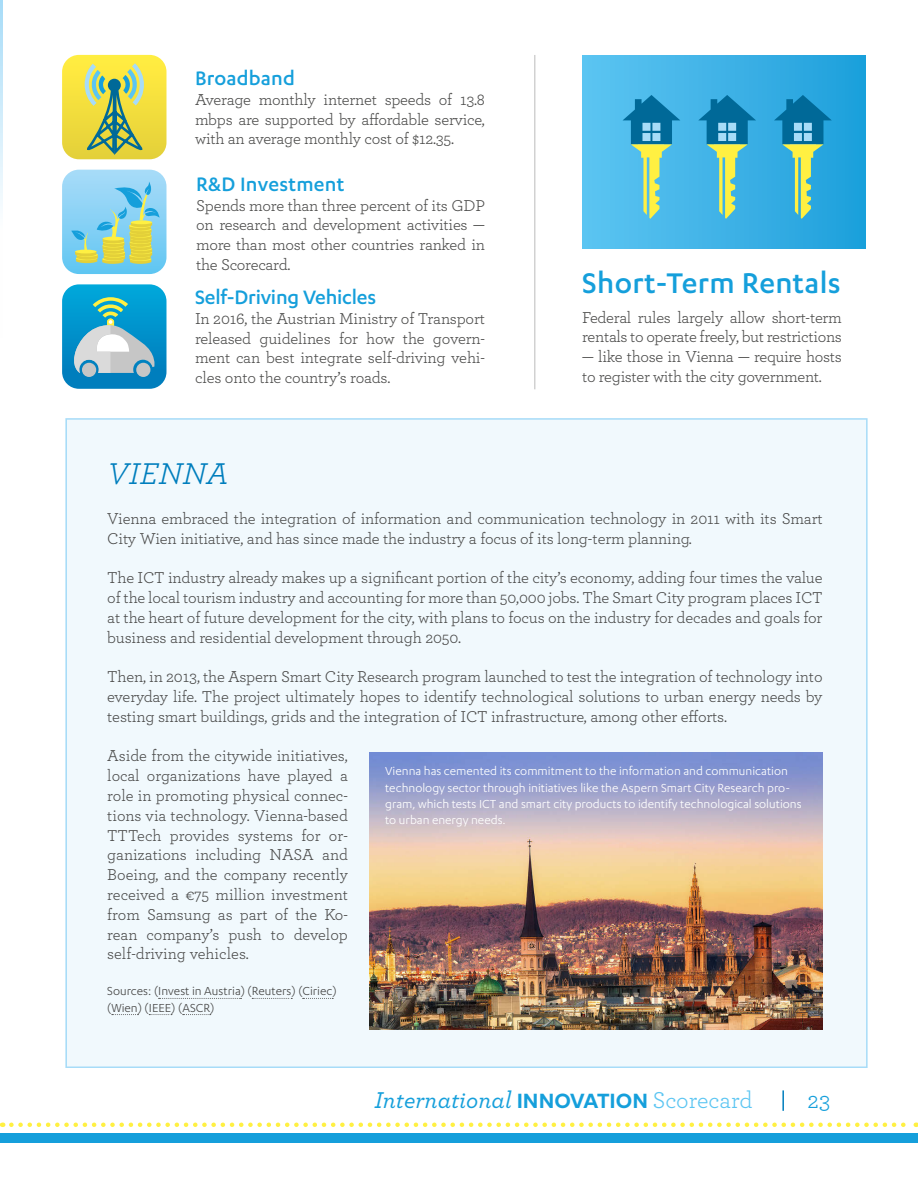
<style>
.page{position:relative;width:918px;height:1188px;background:#fff}
.page>*{position:absolute;margin:0;border:0;box-sizing:border-box;transform-origin:0 0}
.t1{font:500 33px "Karbon";letter-spacing:.01em;color:#159fdb}
.t2{font:italic 31.5px "Archer";color:#007ebd}
.t3{font:italic 500 24px "Archer";color:#159fdb}
.t4{font:24px "Archer";color:#159fdb}
.t5{font:500 22.5px "Karbon";color:#159fdb}
.t6{font:16.5px/19.8px "Archer";letter-spacing:-.015em;color:#4a4a49;text-align:justify}
.t7{font:13.5px/16.2px "Karbon";color:#fff}
.t8{font:13.5px/16.2px "Karbon";color:#4a4a49}
.s1{font-family:"Karbon";font-weight:600;font-style:normal}
.s2{font-weight:400;font-style:normal;color:#5bc5f2}
</style>
<div class="page">
<svg style="left:11px;top:1123px;width:906px;height:4px"></svg>
<hr style="left:782px;top:1090px;width:2px;height:21px;background:#007ebd">
<div style="left:0;top:1133px;width:918px;height:10px;background:#159fdb"></div>
<svg style="left:0;top:1123px;width:3px;height:4px"></svg>
<hr style="left:0;top:0;width:2px;height:338px;background:#a7dcf8">
<hr style="left:534px;top:55px;width:2px;height:334px;background:#1d1d1b">
<div style="left:582px;top:56px;width:284px;height:192px;background:linear-gradient(to right,#5ec5f2,#1da0db)"></div>
<svg style="left:698px;top:95px;width:58px;height:124px;background:#50acbe"></svg>
<svg style="left:623px;top:95px;width:57px;height:124px;background:#5ab2c1"></svg>
<svg style="left:774px;top:95px;width:58px;height:124px;background:#45a6ba"></svg>
<div style="left:65px;top:418px;width:802px;height:650px;background:#f1f9fd"></div>
<svg style="left:159px;top:998px;width:83px;height:1px"></svg>
<svg style="left:252px;top:998px;width:40px;height:1px"></svg>
<svg style="left:303px;top:998px;width:30px;height:1px"></svg>
<svg style="left:112px;top:1014px;width:27px;height:1px"></svg>
<svg style="left:149px;top:1014px;width:23px;height:1px"></svg>
<svg style="left:183px;top:1014px;width:28px;height:1px"></svg>
<img style="left:369px;top:752px;width:454px;height:277px">
<svg style="left:62px;top:55px;width:104px;height:104px;background:#d0d157"></svg>
<svg style="left:62px;top:170px;width:104px;height:104px;background:#95d1d3"></svg>
<svg style="left:62px;top:284px;width:104px;height:105px;background:#47aacc"></svg>
<h3 class="t5" style="left:195px;top:66px;width:102px">Broadband</h3>
<p class="t6" style="left:195px;top:89px;width:292px">Average monthly internet speeds of 13.8 mbps are supported by affordable service, with an average monthly cost of $12.35.</p>
<h3 class="t5" style="left:196px;top:171px;width:150px">R&amp;D Investment</h3>
<p class="t6" style="left:196px;top:194px;width:290px">Spends more than three percent of its GDP on research and development activities — more than most other countries ranked in the Scorecard.</p>
<h3 class="t5" style="left:195px;top:285px;width:183px">Self-Driving Vehicles</h3>
<p class="t6" style="left:195px;top:308px;width:292px">In 2016, the Austrian Ministry of Transport released guidelines for how the govern&shy;ment can best integrate self-driving vehi&shy;cles onto the country’s roads.</p>
<h1 class="t1" style="left:582px;top:265px;width:260px">Short-Term Rentals</h1>
<p class="t6" style="left:582px;top:306px;width:261px">Federal rules largely allow short-term rentals to operate freely, but restrictions</p>
<p class="t6" style="left:582px;top:346px;width:261px">— like those in Vienna — require hosts to register with the city government.</p>
<h2 class="t2" style="left:107px;top:451px;width:123px">VIENNA</h2>
<p class="t6" style="left:107px;top:508px;width:717px">Vienna embraced the integration of information and communication technology in 2011 with its Smart<br>City Wien initiative, and has since made the industry a focus of its long-term planning.</p>
<p class="t6" style="left:107px;top:567px;width:717px">The ICT industry already makes up a significant portion of the city’s economy, adding four times the value of the local tourism industry and accounting for more than 50,000 jobs. The Smart City program places ICT at the heart of future development for the city, with plans to focus on the industry for decades and goals for business and residential development through 2050.</p>
<p class="t6" style="left:107px;top:666px;width:717px">Then, in 2013, the Aspern Smart City Research program launched to test the integration of technology into everyday life. The project ultimately hopes to identify technological solutions to urban energy needs by testing smart buildings, grids and the integration of ICT infrastructure, among other efforts.</p>
<p class="t6" style="left:107px;top:745px;width:242px">Aside from the citywide initiatives, local organizations have played a role in promoting physical connec&shy;tions via technology. Vienna-based TTTech provides systems for or&shy;ganizations including NASA and Boeing, and the company recently received a €75 million investment from Samsung as part of the Ko&shy;rean company’s push to develop self-driving vehicles.</p>
<p class="t8" style="left:107px;top:983px;width:231px">Sources: (Invest in Austria) (Reuters) (Ciriec) (Wien) (IEEE) (ASCR)</p>
<p class="t7" style="left:385px;top:763px;width:418px">Vienna has cemented its commitment to the information and communication technology sector through initiatives like the Aspern Smart City Research pro&shy;gram, which tests ICT and smart city products to identify technological solutions to urban energy needs.</p>
<h3 class="t3" style="left:374px;top:1082px;width:379px">International <span class="s1">INNOVATION</span> <span class="s2">Scorecard</span></h3>
<h3 class="t4" style="left:808px;top:1084px;width:24px">23</h3>
</div>
